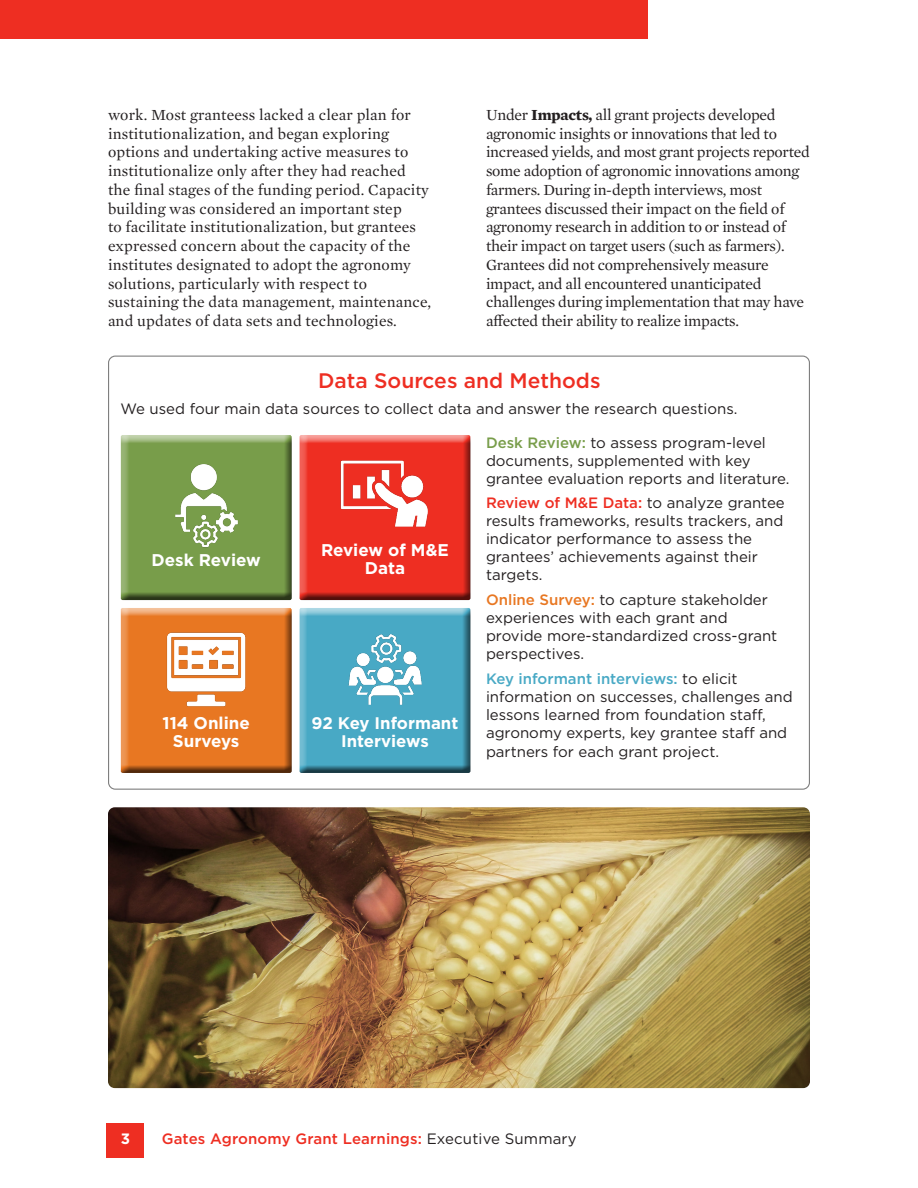
<style>
.page{position:relative;width:918px;height:1188px;background:#fff}
.page>*{position:absolute;margin:0;border:0;box-sizing:border-box;transform-origin:0 0}
.Heading_2{font:500 21px "Gotham";color:#ee2e22}
.t1{font:700 16.95px/18.1px "Gotham";color:#fff;text-align:center}
.t2{font:700 16.8px/18.1px "Gotham";color:#fff;text-align:center}
.Body_Text{font:15.75px/18.8px "Mercury Text G1";letter-spacing:-.005em;color:#231f20}
.Body_Text-2{font:15px/18px "Gotham";color:#231f20}
.t3{font:500 15px "Gotham";letter-spacing:.01em;color:#ee2e22}
.t4{font:700 15px "Gotham";color:#fff}
.s1{font-weight:700}
.s2{font-weight:500;color:#789d4a}
.s3{font-weight:500;color:#ee2e22}
.s4{font-weight:500;color:#e87722}
.s5{font-weight:500;color:#48a9c5}
.s6{font-weight:400;color:#231f20}
</style>
<div class="page">
<div style="left:107px;top:1123px;width:37px;height:35px;background:#ee2e22"></div>
<div style="left:120px;top:435px;width:174px;height:166px;background:#231f20;opacity:.75"></div>
<img style="left:160px;top:459px;width:92px;height:92px">
<div style="left:299px;top:435px;width:174px;height:166px;background:#231f20;opacity:.75"></div>
<img style="left:333px;top:443px;width:104px;height:104px">
<div style="left:120px;top:607px;width:174px;height:166px;background:#231f20;opacity:.75"></div>
<img style="left:160px;top:622px;width:92px;height:92px">
<div style="left:299px;top:608px;width:174px;height:165px;background:#231f20;opacity:.75"></div>
<img style="left:339px;top:622px;width:92px;height:92px">
<div style="left:0;top:0;width:648px;height:38px;background:#ee2e22"></div>
<img style="left:108px;top:807px;width:702px;height:281px">
<p class="Body_Text" style="left:108px;top:104px;width:325px">work. Most granteess lacked a clear plan for institutionalization, and began exploring options and undertaking active measures to institutionalize only after they had reached the final stages of the funding period. Capacity building was considered an important step<br>to facilitate institutionalization, but grantees expressed concern about the capacity of the institutes designated to adopt the agronomy solutions, particularly with respect to sustaining the data management, maintenance, and updates of data sets and technologies.</p>
<p class="Body_Text" style="left:486px;top:104px;width:326px">Under <span class="s1">Impacts,</span> all grant projects developed agronomic insights or innovations that led to increased yields, and most grant projects reported some adoption of agronomic innovations among farmers. During in-depth interviews, most grantees discussed their impact on the field of agronomy research in addition to or instead of their impact on target users (such as farmers).<br>Grantees did not comprehensively measure impact, and all encountered unanticipated challenges during implementation that may have affected their ability to realize impacts.</p>
<p class="Heading_2" style="left:318px;top:367px;width:284px">Data Sources and Methods</p>
<p class="Body_Text-2" style="left:121px;top:399px;width:618px">We used four main data sources to collect data and answer the research questions.</p>
<p class="t1" style="left:152px;top:551px;width:111px">Desk Review</p>
<p class="t1" style="left:321px;top:540px;width:129px">Review of M&amp;E<br>Data</p>
<p class="t1" style="left:163px;top:714px;width:89px">114 Online<br>Surveys</p>
<p class="t2" style="left:312px;top:714px;width:148px">92 Key Informant<br>Interviews</p>
<p class="Body_Text-2" style="left:486px;top:433px;width:305px"><span class="s2">Desk Review:</span> to assess program-level documents, supplemented with key grantee evaluation reports and literature.</p>
<p class="Body_Text-2" style="left:486px;top:494px;width:300px"><span class="s3">Review of M&amp;E Data:</span> to analyze grantee results frameworks, results trackers, and indicator performance to assess the grantees’ achievements against their targets.</p>
<p class="Body_Text-2" style="left:486px;top:590px;width:293px"><span class="s4">Online Survey:</span> to capture stakeholder experiences with each grant and provide more-standardized cross-grant perspectives.</p>
<p class="Body_Text-2" style="left:486px;top:669px;width:308px"><span class="s5">Key informant interviews:</span> to elicit information on successes, challenges and lessons learned from foundation staff, agronomy experts, key grantee staff and partners for each grant project.</p>
<p class="t4" style="left:121px;top:1129px;width:11px">3</p>
<p class="t3" style="left:162px;top:1129px;width:417px">Gates Agronomy Grant Learnings: <span class="s6">Executive Summary</span></p>
</div>
